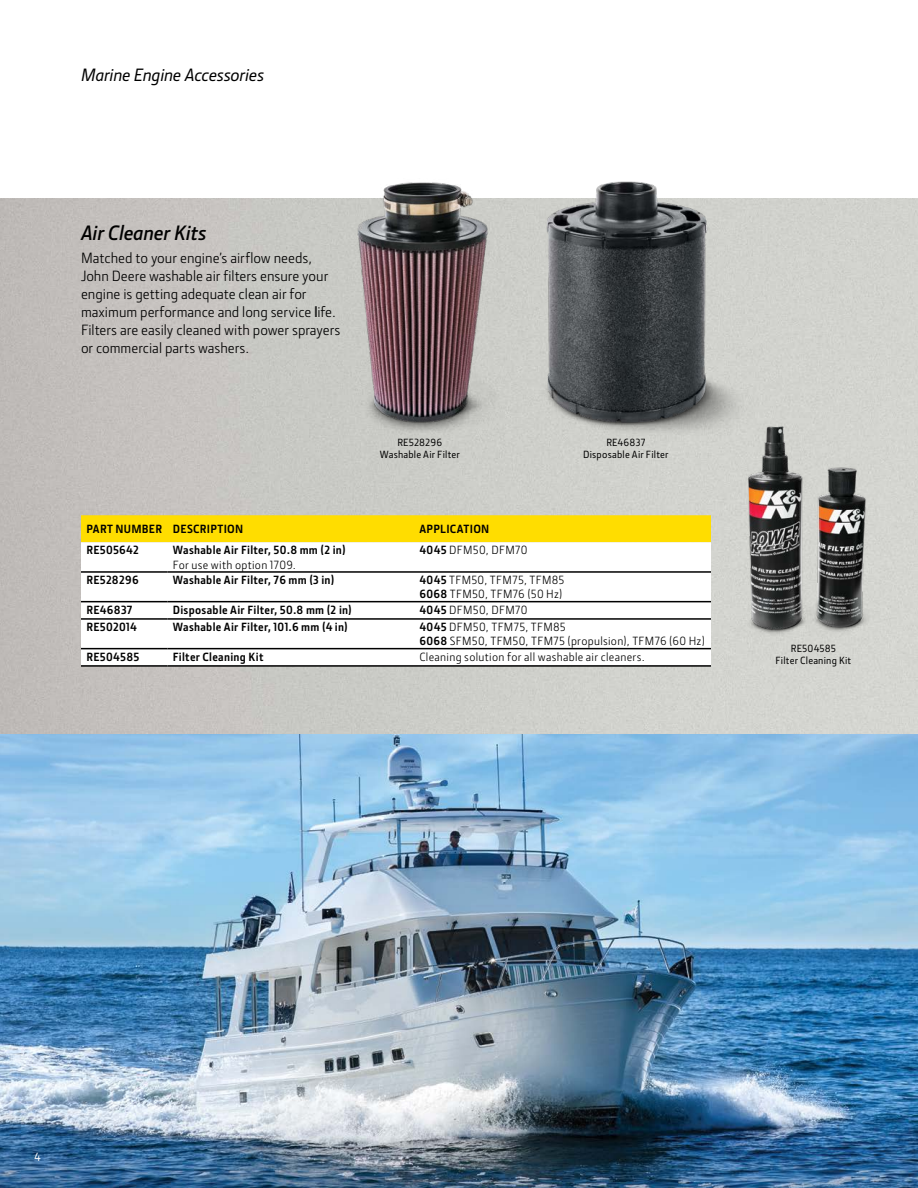
<style>
.page{position:relative;width:918px;height:1188px;background:#fff}
.page>*{position:absolute;margin:0;border:0;box-sizing:border-box;transform-origin:0 0}
.t1{font:italic 600 21px "JD Sans Pro";color:#000}
.t2{font:italic 500 18px "JD Sans Pro";letter-spacing:-.005em;color:#000}
.t3{font:15px/18px "JD Sans Pro";color:#000}
.t4{font:700 12px "JD Sans Pro";letter-spacing:.025em;color:#000}
.t5{font:12px/14.5px "JD Sans Pro";letter-spacing:.025em;color:#000}
.t6{font:500 12px "JD Sans Pro";color:#fff}
.t7{font:500 10.5px/12px "JD Sans Pro";letter-spacing:.02em;color:#000;text-align:center}
.s1{font-weight:700}
</style>
<div class="page">
<img style="left:0;top:198px;width:918px;height:536px">
<div style="left:81px;top:515px;width:630px;height:27px;background:#fd0"></div>
<svg style="left:81px;top:542px;width:630px;height:123px"></svg>
<hr style="left:81px;top:571px;width:86px;height:2px;background:#000">
<hr style="left:167px;top:571px;width:247px;height:2px;background:#000">
<hr style="left:414px;top:571px;width:297px;height:2px;background:#000">
<hr style="left:81px;top:601px;width:86px;height:1px;background:#000">
<hr style="left:167px;top:601px;width:247px;height:1px;background:#000">
<hr style="left:414px;top:601px;width:297px;height:1px;background:#000">
<hr style="left:81px;top:618px;width:86px;height:2px;background:#000">
<hr style="left:167px;top:618px;width:247px;height:2px;background:#000">
<hr style="left:414px;top:618px;width:297px;height:2px;background:#000">
<hr style="left:81px;top:648px;width:86px;height:1px;background:#000">
<hr style="left:167px;top:648px;width:247px;height:1px;background:#000">
<hr style="left:414px;top:648px;width:297px;height:1px;background:#000">
<hr style="left:81px;top:665px;width:86px;height:2px;background:#000">
<hr style="left:167px;top:665px;width:247px;height:2px;background:#000">
<hr style="left:414px;top:665px;width:297px;height:2px;background:#000">
<img style="left:0;top:734px;width:918px;height:454px">
<img style="left:317px;top:182px;width:196px;height:261px">
<img style="left:513px;top:181px;width:261px;height:278px">
<img style="left:725px;top:402px;width:170px;height:243px">
<p class="t2" style="left:81px;top:63px;width:185px">Marine Engine Accessories</p>
<h1 class="t1" style="left:81px;top:219px;width:127px">Air Cleaner Kits</h1>
<p class="t3" style="left:81px;top:248px;width:261px">Matched to your engine’s airflow needs, John Deere washable air filters ensure your engine is getting adequate clean air for maximum performance and long service life.<br>Filters are easily cleaned with power sprayers or commercial parts washers.</p>
<p class="t7" style="left:380px;top:436px;width:82px">RE528296<br>Washable Air Filter</p>
<p class="t4" style="left:86px;top:521px;width:159px">PART NUMBER DESCRIPTION</p>
<p class="t4" style="left:419px;top:521px;width:72px">APPLICATION</p>
<p class="t4" style="left:86px;top:542px;width:54px">RE505642</p>
<p class="t4" style="left:173px;top:542px;width:174px">Washable Air Filter, 50.8 mm (2 in)</p>
<p class="t5" style="left:173px;top:557px;width:125px">For use with option 1709.</p>
<p class="t5" style="left:419px;top:542px;width:109px"><span class="s1">4045</span> DFM50, DFM70</p>
<p class="t7" style="left:583px;top:436px;width:87px">RE46837<br>Disposable Air Filter</p>
<p class="t4" style="left:86px;top:572px;width:54px">RE528296</p>
<p class="t4" style="left:173px;top:572px;width:163px">Washable Air Filter, 76 mm (3 in)</p>
<p class="t5" style="left:419px;top:572px;width:146px"><span class="s1">4045</span> TFM50, TFM75, TFM85<br><span class="s1">6068</span> TFM50, TFM76 (50 Hz)</p>
<p class="t4" style="left:86px;top:602px;width:48px">RE46837</p>
<p class="t4" style="left:173px;top:602px;width:181px">Disposable Air Filter, 50.8 mm (2 in)</p>
<p class="t5" style="left:419px;top:602px;width:109px"><span class="s1">4045</span> DFM50, DFM70</p>
<p class="t4" style="left:86px;top:619px;width:52px">RE502014</p>
<p class="t4" style="left:173px;top:619px;width:177px">Washable Air Filter, 101.6 mm (4 in)</p>
<p class="t5" style="left:419px;top:619px;width:287px"><span class="s1">4045</span> DFM50, TFM75, TFM85<br><span class="s1">6068</span> SFM50, TFM50, TFM75 (propulsion), TFM76 (60 Hz)</p>
<p class="t4" style="left:86px;top:649px;width:54px">RE504585</p>
<p class="t4" style="left:173px;top:649px;width:92px">Filter Cleaning Kit</p>
<p class="t5" style="left:419px;top:649px;width:227px">Cleaning solution for all washable air cleaners.</p>
<p class="t7" style="left:776px;top:642px;width:77px">RE504585<br>Filter Cleaning Kit</p>
<p class="t6" style="left:34px;top:1149px;width:8px">4</p>
</div>
